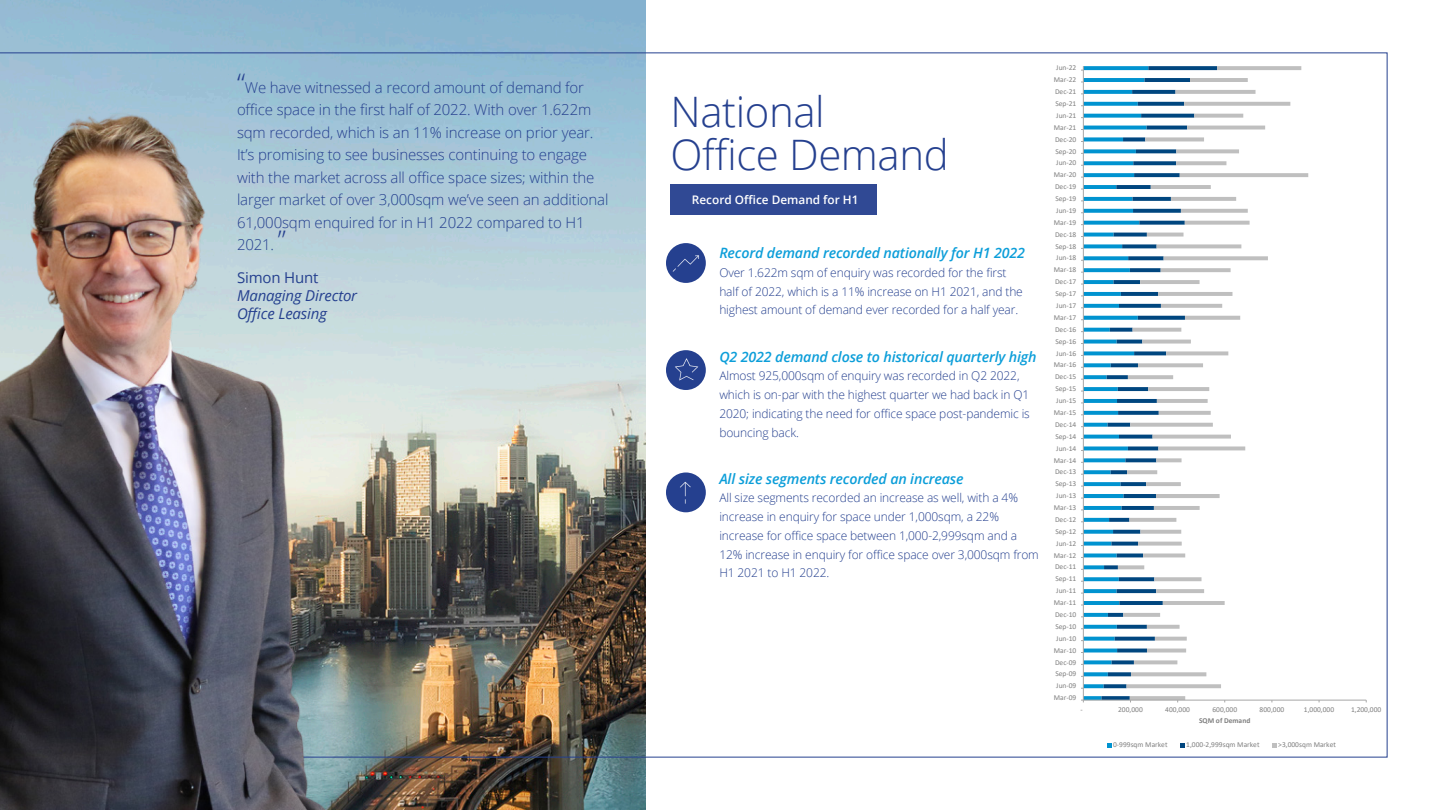
<style>
.page{position:relative;width:1440px;height:810px;background:#fff}
.page>*{position:absolute;margin:0;border:0;box-sizing:border-box;transform-origin:0 0}
.t1{font:300 42px/42.8px "Open Sans";letter-spacing:-.01em;color:#25408f}
.t2{font:300 15px/22.5px "Open Sans";letter-spacing:-.01em;color:#25408f}
.t3{font:italic 15px/18px "Open Sans";letter-spacing:-.01em;color:#25408f}
.t4{font:italic 600 14.25px "Open Sans";letter-spacing:-.01em;color:#0c9ed9}
.t5{font:300 12px/18.8px "Open Sans";letter-spacing:-.01em;color:#25408f}
.t6{font:600 11.77px "Open Sans";color:#fff}
.t7{font:7.5px "Calibri";color:#7f7f7f}
.t8{font:700 7.5px "Calibri";color:#7f7f7f}
.s1{font-size:27px}
.s2{font-style:normal}
</style>
<div class="page">
<img style="left:0;top:0;width:645px;height:810px">
<div style="left:670px;top:184px;width:207px;height:31px;background:#304994"></div>
<img style="left:0;top:58px;width:327px;height:752px">
<div style="left:666px;top:350px;width:40px;height:40px;background:#25408f;border-radius:50%"></div>
<img style="left:671px;top:355px;width:30px;height:30px">
<div style="left:666px;top:472px;width:40px;height:40px;background:#25408f;border-radius:50%"></div>
<img style="left:671px;top:477px;width:30px;height:31px">
<div style="left:666px;top:243px;width:40px;height:40px;background:#25408f;border-radius:50%"></div>
<img style="left:671px;top:247px;width:30px;height:31px">
<svg style="left:1148px;top:66px;width:160px;height:634px"></svg>
<hr style="left:1083px;top:700px;width:283px;height:1px;background:#a6a6a6">
<svg style="left:1081px;top:66px;width:67px;height:636px"></svg>
<svg style="left:1107px;top:743px;width:4px;height:4px"></svg>
<svg style="left:1180px;top:743px;width:5px;height:4px"></svg>
<svg style="left:1272px;top:743px;width:4px;height:4px"></svg>
<p class="t2" style="left:237px;top:75px;width:373px"><span class="s1">“</span>We have witnessed a record amount of demand for office space in the first half of 2022. With over 1.622m sqm recorded, which is an 11% increase on prior year.<br>It’s promising to see businesses continuing to engage with the market across all office space sizes; within the larger market of over 3,000sqm we’ve seen an additional 61,000sqm enquired for in H1 2022 compared to H1<br>2021. <span class="s1">”</span></p>
<p class="t3" style="left:237px;top:268px;width:122px"><span class="s2">Simon Hunt<br></span>Managing Director<br>Office Leasing</p>
<p class="t1" style="left:670px;top:89px;width:280px">National<br>Office Demand</p>
<p class="t6" style="left:692px;top:191px;width:168px">Record Office Demand for H1</p>
<p class="t4" style="left:719px;top:243px;width:307px">Record demand recorded nationally for H1 2022</p>
<p class="t5" style="left:719px;top:263px;width:305px">Over 1.622m sqm of enquiry was recorded for the first half of 2022, which is a 11% increase on H1 2021, and the highest amount of demand ever recorded for a half year.</p>
<p class="t4" style="left:719px;top:347px;width:319px">Q2 2022 demand close to historical quarterly high</p>
<p class="t5" style="left:719px;top:366px;width:312px">Almost 925,000sqm of enquiry was recorded in Q2 2022, which is on-par with the highest quarter we had back in Q1<br>2020; indicating the need for office space post-pandemic is bouncing back.</p>
<p class="t4" style="left:719px;top:469px;width:246px">All size segments recorded an increase</p>
<p class="t5" style="left:719px;top:488px;width:321px">All size segments recorded an increase as well, with a 4% increase in enquiry for space under 1,000sqm, a 22% increase for office space between 1,000-2,999sqm and a 12% increase in enquiry for office space over 3,000sqm from H1 2021 to H1 2022.</p>
<p class="t7" style="left:1056px;top:63px;width:22px">Jun-22</p>
<p class="t7" style="left:1054px;top:75px;width:24px">Mar-22</p>
<p class="t7" style="left:1055px;top:86px;width:23px">Dec-21</p>
<p class="t7" style="left:1055px;top:98px;width:22px">Sep-21</p>
<p class="t7" style="left:1056px;top:110px;width:22px">Jun-21</p>
<p class="t7" style="left:1054px;top:122px;width:24px">Mar-21</p>
<p class="t7" style="left:1055px;top:134px;width:23px">Dec-20</p>
<p class="t7" style="left:1055px;top:146px;width:22px">Sep-20</p>
<p class="t7" style="left:1056px;top:158px;width:22px">Jun-20</p>
<p class="t7" style="left:1054px;top:170px;width:24px">Mar-20</p>
<p class="t7" style="left:1055px;top:181px;width:23px">Dec-19</p>
<p class="t7" style="left:1055px;top:193px;width:22px">Sep-19</p>
<p class="t7" style="left:1056px;top:205px;width:22px">Jun-19</p>
<p class="t7" style="left:1054px;top:217px;width:24px">Mar-19</p>
<p class="t7" style="left:1055px;top:229px;width:23px">Dec-18</p>
<p class="t7" style="left:1055px;top:241px;width:22px">Sep-18</p>
<p class="t7" style="left:1056px;top:253px;width:22px">Jun-18</p>
<p class="t7" style="left:1054px;top:265px;width:24px">Mar-18</p>
<p class="t7" style="left:1055px;top:277px;width:23px">Dec-17</p>
<p class="t7" style="left:1055px;top:288px;width:22px">Sep-17</p>
<p class="t7" style="left:1056px;top:300px;width:22px">Jun-17</p>
<p class="t7" style="left:1054px;top:312px;width:24px">Mar-17</p>
<p class="t7" style="left:1055px;top:324px;width:23px">Dec-16</p>
<p class="t7" style="left:1055px;top:336px;width:22px">Sep-16</p>
<p class="t7" style="left:1056px;top:348px;width:22px">Jun-16</p>
<p class="t7" style="left:1054px;top:360px;width:24px">Mar-16</p>
<p class="t7" style="left:1055px;top:372px;width:23px">Dec-15</p>
<p class="t7" style="left:1055px;top:384px;width:22px">Sep-15</p>
<p class="t7" style="left:1056px;top:395px;width:22px">Jun-15</p>
<p class="t7" style="left:1054px;top:407px;width:24px">Mar-15</p>
<p class="t7" style="left:1055px;top:419px;width:23px">Dec-14</p>
<p class="t7" style="left:1055px;top:431px;width:22px">Sep-14</p>
<p class="t7" style="left:1056px;top:443px;width:22px">Jun-14</p>
<p class="t7" style="left:1054px;top:455px;width:24px">Mar-14</p>
<p class="t7" style="left:1055px;top:467px;width:23px">Dec-13</p>
<p class="t7" style="left:1055px;top:479px;width:22px">Sep-13</p>
<p class="t7" style="left:1056px;top:490px;width:22px">Jun-13</p>
<p class="t7" style="left:1054px;top:502px;width:24px">Mar-13</p>
<p class="t7" style="left:1055px;top:514px;width:23px">Dec-12</p>
<p class="t7" style="left:1055px;top:526px;width:22px">Sep-12</p>
<p class="t7" style="left:1056px;top:538px;width:22px">Jun-12</p>
<p class="t7" style="left:1054px;top:550px;width:24px">Mar-12</p>
<p class="t7" style="left:1055px;top:562px;width:23px">Dec-11</p>
<p class="t7" style="left:1055px;top:574px;width:22px">Sep-11</p>
<p class="t7" style="left:1056px;top:586px;width:22px">Jun-11</p>
<p class="t7" style="left:1054px;top:597px;width:24px">Mar-11</p>
<p class="t7" style="left:1055px;top:609px;width:23px">Dec-10</p>
<p class="t7" style="left:1055px;top:621px;width:22px">Sep-10</p>
<p class="t7" style="left:1056px;top:633px;width:22px">Jun-10</p>
<p class="t7" style="left:1054px;top:645px;width:24px">Mar-10</p>
<p class="t7" style="left:1055px;top:657px;width:23px">Dec-09</p>
<p class="t7" style="left:1055px;top:669px;width:22px">Sep-09</p>
<p class="t7" style="left:1056px;top:681px;width:22px">Jun-09</p>
<p class="t7" style="left:1054px;top:693px;width:24px">Mar-09</p>
<p class="t7" style="left:1081px;top:704px;width:4px">-</p>
<p class="t7" style="left:1118px;top:704px;width:26px">200,000</p>
<p class="t7" style="left:1165px;top:704px;width:26px">400,000</p>
<p class="t7" style="left:1212px;top:704px;width:26px">600,000</p>
<p class="t7" style="left:1260px;top:704px;width:26px">800,000</p>
<p class="t7" style="left:1304px;top:704px;width:32px">1,000,000</p>
<p class="t7" style="left:1351px;top:704px;width:32px">1,200,000</p>
<p class="t8" style="left:1199px;top:716px;width:53px">SQM of Demand</p>
<p class="t7" style="left:1113px;top:740px;width:56px">0-999sqm Market</p>
<p class="t7" style="left:1186px;top:740px;width:75px">1,000-2,999sqm Market</p>
<p class="t7" style="left:1278px;top:740px;width:59px">&gt;3,000sqm Market</p>
</div>
